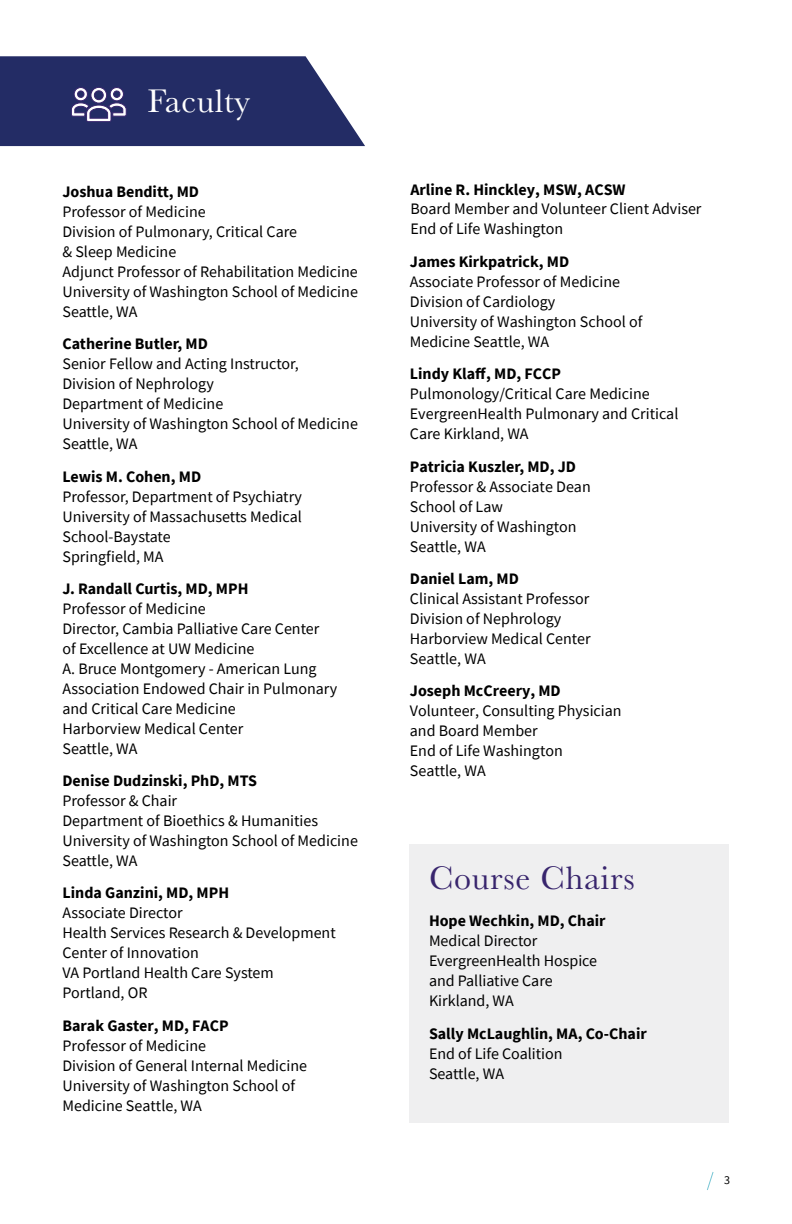
<style>
.page{position:relative;width:792px;height:1224px;background:#fff}
.page>*{position:absolute;margin:0;border:0;box-sizing:border-box;transform-origin:0 0}
.t1{font:34px "Baskerville";letter-spacing:.02em;color:#38256d}
.t2{font:34px "Baskerville";letter-spacing:.02em;color:#fff}
.t3{font:16px/20px "Source Sans Pro";color:#000}
.t4{font:700 16px "Source Sans Pro";color:#000}
.t5{font:12px "Source Sans Pro";color:#000}
</style>
<div class="page">
<div style="left:409px;top:844px;width:320px;height:278px;background:#efeff0"></div>
<svg style="left:0;top:56px;width:365px;height:90px"></svg>
<svg style="left:707px;top:1172px;width:7px;height:18px"></svg>
<h1 class="t2" style="left:147px;top:79px;width:104px">Faculty</h1>
<p class="t4" style="left:62px;top:181px;width:138px">Joshua Benditt, MD</p>
<p class="t3" style="left:62px;top:202px;width:297px">Professor of Medicine<br>Division of Pulmonary, Critical Care<br>&amp; Sleep Medicine<br>Adjunct Professor of Rehabilitation Medicine<br>University of Washington School of Medicine<br>Seattle, WA</p>
<p class="t4" style="left:62px;top:333px;width:147px">Catherine Butler, MD</p>
<p class="t3" style="left:62px;top:354px;width:297px">Senior Fellow and Acting Instructor,<br>Division of Nephrology<br>Department of Medicine<br>University of Washington School of Medicine<br>Seattle, WA</p>
<p class="t4" style="left:62px;top:466px;width:140px">Lewis M. Cohen, MD</p>
<p class="t3" style="left:62px;top:486px;width:241px">Professor, Department of Psychiatry<br>University of Massachusetts Medical<br>School-Baystate<br>Springfield, MA</p>
<p class="t4" style="left:62px;top:578px;width:188px">J. Randall Curtis, MD, MPH</p>
<p class="t3" style="left:62px;top:598px;width:276px">Professor of Medicine<br>Director, Cambia Palliative Care Center<br>of Excellence at UW Medicine<br>A. Bruce Montgomery - American Lung<br>Association Endowed Chair in Pulmonary and Critical Care Medicine<br>Harborview Medical Center<br>Seattle, WA</p>
<p class="t4" style="left:62px;top:770px;width:196px">Denise Dudzinski, PhD, MTS</p>
<p class="t3" style="left:62px;top:791px;width:297px">Professor &amp; Chair<br>Department of Bioethics &amp; Humanities<br>University of Washington School of Medicine<br>Seattle, WA</p>
<p class="t4" style="left:62px;top:882px;width:168px">Linda Ganzini, MD, MPH</p>
<p class="t3" style="left:62px;top:903px;width:275px">Associate Director<br>Health Services Research &amp; Development<br>Center of Innovation<br>VA Portland Health Care System<br>Portland, OR</p>
<p class="t4" style="left:62px;top:1014px;width:168px">Barak Gaster, MD, FACP</p>
<p class="t3" style="left:62px;top:1035px;width:246px">Professor of Medicine<br>Division of General Internal Medicine<br>University of Washington School of<br>Medicine Seattle, WA</p>
<p class="t4" style="left:410px;top:179px;width:217px">Arline R. Hinckley, MSW, ACSW</p>
<p class="t3" style="left:410px;top:199px;width:293px;line-height:19.2px">Board Member and Volunteer Client Adviser<br>End of Life Washington</p>
<p class="t4" style="left:410px;top:251px;width:161px">James Kirkpatrick, MD</p>
<p class="t3" style="left:410px;top:272px;width:234px">Associate Professor of Medicine<br>Division of Cardiology<br>University of Washington School of<br>Medicine Seattle, WA</p>
<p class="t4" style="left:410px;top:363px;width:153px">Lindy Klaff, MD, FCCP</p>
<p class="t3" style="left:410px;top:384px;width:270px">Pulmonology/Critical Care Medicine<br>EvergreenHealth Pulmonary and Critical<br>Care Kirkland, WA</p>
<p class="t4" style="left:410px;top:455px;width:168px">Patricia Kuszler, MD, JD</p>
<p class="t3" style="left:410px;top:476px;width:182px">Professor &amp; Associate Dean<br>School of Law<br>University of Washington<br>Seattle, WA</p>
<p class="t4" style="left:410px;top:568px;width:111px">Daniel Lam, MD</p>
<p class="t3" style="left:410px;top:588px;width:182px">Clinical Assistant Professor<br>Division of Nephrology<br>Harborview Medical Center<br>Seattle, WA</p>
<p class="t4" style="left:410px;top:680px;width:152px">Joseph McCreery, MD</p>
<p class="t3" style="left:410px;top:701px;width:213px">Volunteer, Consulting Physician and Board Member<br>End of Life Washington<br>Seattle, WA</p>
<h1 class="t1" style="left:429px;top:856px;width:207px">Course Chairs</h1>
<p class="t4" style="left:429px;top:910px;width:178px">Hope Wechkin, MD, Chair</p>
<p class="t3" style="left:429px;top:931px;width:170px">Medical Director<br>EvergreenHealth Hospice and Palliative Care<br>Kirkland, WA</p>
<p class="t4" style="left:429px;top:1022px;width:219px">Sally McLaughlin, MA, Co-Chair</p>
<p class="t3" style="left:429px;top:1043px;width:135px">End of Life Coalition<br>Seattle, WA</p>
<p class="t5" style="left:724px;top:1172px;width:7px">3</p>
</div>
